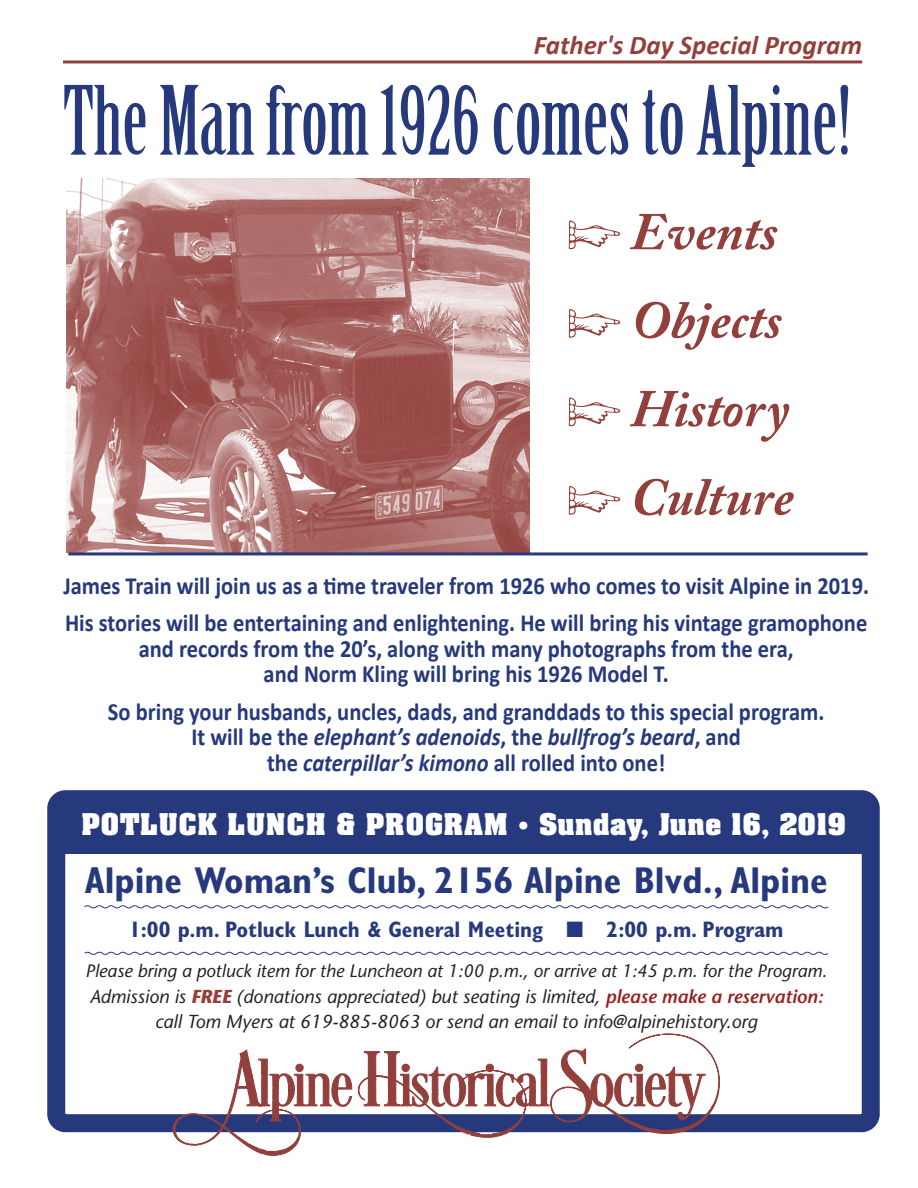
<style>
.page{position:relative;width:918px;height:1188px;background:#fff}
.page>*{position:absolute;margin:0;border:0;box-sizing:border-box;transform-origin:0 0}
.t1{font:93px "Birch Std";color:#26397d}
.t2{font:italic 700 52.5px "Adobe Caslon Pro";color:#93403c}
.Default{font:700 condensed 37.5px "Gill Sans Std";color:#26397d}
.t3{font:italic 700 27px "Calibri";color:#93403c}
.t4{font:700 25.5px "Aachen";letter-spacing:.04em;color:#fff}
.t5{font:700 24.75px/25.5px "Calibri";color:#26397d;text-align:center;scale:.91 1}
.Default-2{font:700 condensed 22.5px "Gill Sans Std";color:#26397d}
.t6{font:italic 18.75px/25.5px "Stone Sans";color:#231f20;text-align:center}
.t7{font:italic 18px "Stone Sans";color:#231f20}
.s1{font-style:normal}
.s2{font-style:italic}
.s3{font-weight:700;color:#93403c}
.s4{font-weight:600;color:#97221f}
</style>
<div class="page">
<div style="left:47px;top:790px;width:833px;height:342px;border:18px solid #26397d;border-radius:9px"></div>
<div style="left:58px;top:795px;width:811px;height:59px;background:#26397d"></div>
<svg style="left:84px;top:905px;width:745px;height:4px"></svg>
<svg style="left:84px;top:951px;width:745px;height:4px"></svg>
<svg style="left:172px;top:1033px;width:549px;height:123px"></svg>
<img style="left:67px;top:178px;width:462px;height:376px">
<hr style="left:68px;top:552px;width:800px;height:3px;background:#26397d">
<hr style="left:63px;top:60px;width:799px;height:3px;background:#93403c">
<p class="t3" style="left:534px;top:28px;width:330px">Father's Day Special Program</p>
<p class="t1" style="left:63px;top:69px;width:789px">The Man from 1926 comes to Alpine!</p>
<p class="t2" style="left:569px;top:200px;width:210px"><span class="s1">p</span> Events</p>
<p class="t2" style="left:569px;top:289px;width:215px"><span class="s1">p</span> Objects</p>
<p class="t2" style="left:569px;top:377px;width:222px"><span class="s1">p</span> History</p>
<p class="t2" style="left:569px;top:466px;width:226px"><span class="s1">p</span> Culture</p>
<p class="t5" style="left:63px;top:573px;width:887px">James Train will join us as a time traveler from 1926 who comes to visit Alpine in 2019.</p>
<p class="t5" style="left:65px;top:610px;width:883px">His stories will be entertaining and enlightening. He will bring his vintage gramophone and records from the 20’s, along with many photographs from the era,<br>and Norm Kling will bring his 1926 Model T.</p>
<p class="t5" style="left:108px;top:699px;width:789px">So bring your husbands, uncles, dads, and granddads to this special program.<br>It will be the <span class="s2">elephant’s adenoids</span>, the <span class="s2">bullfrog’s beard</span>, and<br>the <span class="s2">caterpillar’s kimono</span> all rolled into one!</p>
<p class="t4" style="left:81px;top:806px;width:766px">POTLUCK LUNCH &amp; PROGRAM • Sunday, June 16, 2019</p>
<p class="Default" style="left:85px;top:858px;width:744px">Alpine Woman’s Club, 2156 Alpine Blvd., Alpine</p>
<p class="Default-2" style="left:129px;top:916px;width:415px">1:00 p.m. Potluck Lunch &amp; General Meeting</p>
<p class="Default-2" style="left:607px;top:916px;width:178px">2:00 p.m. Program</p>
<p class="t7" style="left:86px;top:960px;width:743px">Please bring a potluck item for the Luncheon at 1:00 p.m., or arrive at 1:45 p.m. for the Program.</p>
<p class="t6" style="left:90px;top:984px;width:735px">Admission is <span class="s3">FREE</span> (donations appreciated) but seating is limited, <span class="s4">please make a reservation: </span>call Tom Myers at 619-885-8063 or send an email to info@alpinehistory.org</p>
</div>
